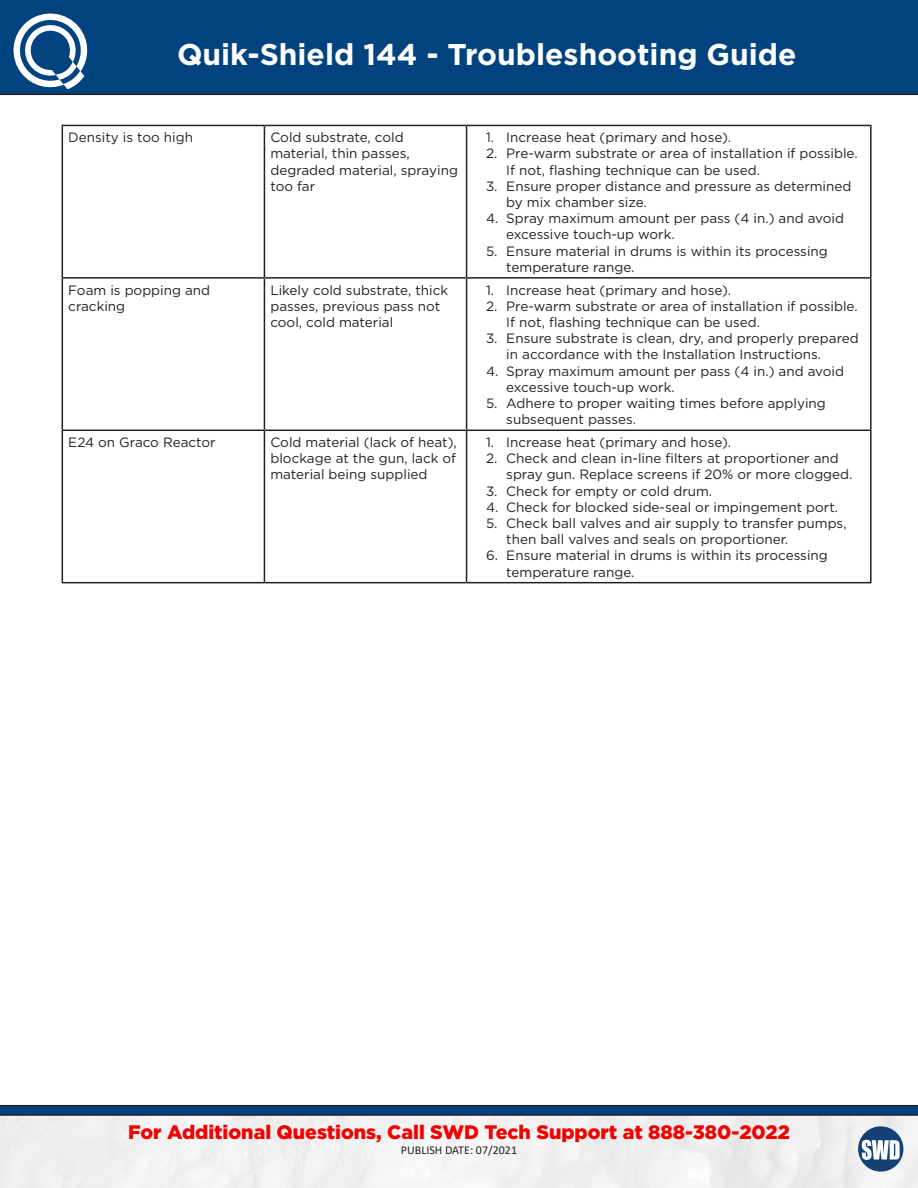
<style>
.page{position:relative;width:918px;height:1188px;background:#fff}
.page>*{position:absolute;margin:0;border:0;box-sizing:border-box;transform-origin:0 0}
.t1{font:700 30px "Gotham";color:#fff}
.t2{font:900 19.5px "Gotham";color:#f30000}
.t3{font:13.5px/16.2px "Gotham";color:#231f20}
.t4{font:12px "Calibri";color:#231f20}
</style>
<div class="page">
<div style="left:0;top:0;width:918px;height:95px;background:#00437f"></div>
<svg style="left:0;top:1105px;width:918px;height:11px"></svg>
<svg style="left:14px;top:14px;width:73px;height:75px"></svg>
<svg style="left:858px;top:1126px;width:45px;height:46px"></svg>
<hr style="left:62px;top:125px;width:202px;height:1px;background:#231f20">
<hr style="left:62px;top:126px;width:1px;height:151px;background:#231f20">
<hr style="left:264px;top:125px;width:203px;height:1px;background:#231f20">
<hr style="left:264px;top:126px;width:1px;height:151px;background:#231f20">
<hr style="left:467px;top:125px;width:405px;height:1px;background:#231f20">
<hr style="left:466px;top:126px;width:1px;height:151px;background:#231f20">
<hr style="left:870px;top:126px;width:2px;height:151px;background:#231f20">
<hr style="left:62px;top:277px;width:202px;height:2px;background:#231f20">
<hr style="left:62px;top:279px;width:1px;height:151px;background:#231f20">
<hr style="left:264px;top:277px;width:203px;height:2px;background:#231f20">
<hr style="left:264px;top:279px;width:1px;height:151px;background:#231f20">
<hr style="left:467px;top:277px;width:405px;height:2px;background:#231f20">
<hr style="left:466px;top:279px;width:1px;height:151px;background:#231f20">
<hr style="left:870px;top:279px;width:2px;height:151px;background:#231f20">
<hr style="left:62px;top:430px;width:202px;height:1px;background:#231f20">
<hr style="left:62px;top:431px;width:1px;height:151px;background:#231f20">
<hr style="left:264px;top:430px;width:203px;height:1px;background:#231f20">
<hr style="left:264px;top:431px;width:1px;height:151px;background:#231f20">
<hr style="left:467px;top:430px;width:405px;height:1px;background:#231f20">
<hr style="left:466px;top:431px;width:1px;height:151px;background:#231f20">
<hr style="left:870px;top:431px;width:2px;height:151px;background:#231f20">
<hr style="left:62px;top:582px;width:202px;height:1px;background:#231f20">
<hr style="left:264px;top:582px;width:203px;height:1px;background:#231f20">
<hr style="left:467px;top:582px;width:405px;height:1px;background:#231f20">
<p class="t1" style="left:177px;top:34px;width:621px">Quik-Shield 144 - Troubleshooting Guide</p>
<p class="t3" style="left:68px;top:129px;width:126px">Density is too high</p>
<p class="t3" style="left:270px;top:129px;width:189px">Cold substrate, cold material, thin passes, degraded material, spraying too far</p>
<p class="t3" style="left:486px;top:129px;width:247px">1. Increase heat (primary and hose).</p>
<p class="t3" style="left:506px;top:145px;width:353px;text-indent:-20px">2. Pre-warm substrate or area of installation if possible.<br>If not, flashing technique can be used.</p>
<p class="t3" style="left:506px;top:178px;width:347px;text-indent:-20px">3. Ensure proper distance and pressure as determined by mix chamber size.</p>
<p class="t3" style="left:506px;top:210px;width:339px;text-indent:-20px">4. Spray maximum amount per pass (4 in.) and avoid excessive touch-up work.</p>
<p class="t3" style="left:506px;top:243px;width:323px;text-indent:-20px">5. Ensure material in drums is within its processing temperature range.</p>
<p class="t3" style="left:68px;top:282px;width:143px">Foam is popping and cracking</p>
<p class="t3" style="left:270px;top:282px;width:179px">Likely cold substrate, thick passes, previous pass not cool, cold material</p>
<p class="t3" style="left:486px;top:282px;width:247px">1. Increase heat (primary and hose).</p>
<p class="t3" style="left:506px;top:298px;width:353px;text-indent:-20px">2. Pre-warm substrate or area of installation if possible.<br>If not, flashing technique can be used.</p>
<p class="t3" style="left:506px;top:330px;width:354px;text-indent:-20px">3. Ensure substrate is clean, dry, and properly prepared in accordance with the Installation Instructions.</p>
<p class="t3" style="left:506px;top:363px;width:339px;text-indent:-20px">4. Spray maximum amount per pass (4 in.) and avoid excessive touch-up work.</p>
<p class="t3" style="left:506px;top:395px;width:321px;text-indent:-20px">5. Adhere to proper waiting times before applying subsequent passes.</p>
<p class="t3" style="left:68px;top:434px;width:149px">E24 on Graco Reactor</p>
<p class="t3" style="left:270px;top:434px;width:188px;text-align:justify">Cold material (lack of heat), blockage at the gun, lack of material being supplied</p>
<p class="t3" style="left:486px;top:434px;width:247px">1. Increase heat (primary and hose).</p>
<p class="t3" style="left:506px;top:450px;width:348px;text-indent:-20px">2. Check and clean in-line filters at proportioner and spray gun. Replace screens if 20% or more clogged.</p>
<p class="t3" style="left:486px;top:483px;width:228px">3. Check for empty or cold drum.</p>
<p class="t3" style="left:486px;top:499px;width:354px">4. Check for blocked side-seal or impingement port.</p>
<p class="t3" style="left:506px;top:515px;width:342px;text-indent:-20px">5. Check ball valves and air supply to transfer pumps, then ball valves and seals on proportioner.</p>
<p class="t3" style="left:506px;top:547px;width:323px;text-indent:-20px">6. Ensure material in drums is within its processing temperature range.</p>
<h2 class="t2" style="left:128px;top:1119px;width:663px">For Additional Questions, Call SWD Tech Support at 888-380-2022</h2>
<p class="t4" style="left:401px;top:1142px;width:118px">PUBLISH DATE: 07/2021</p>
</div>
